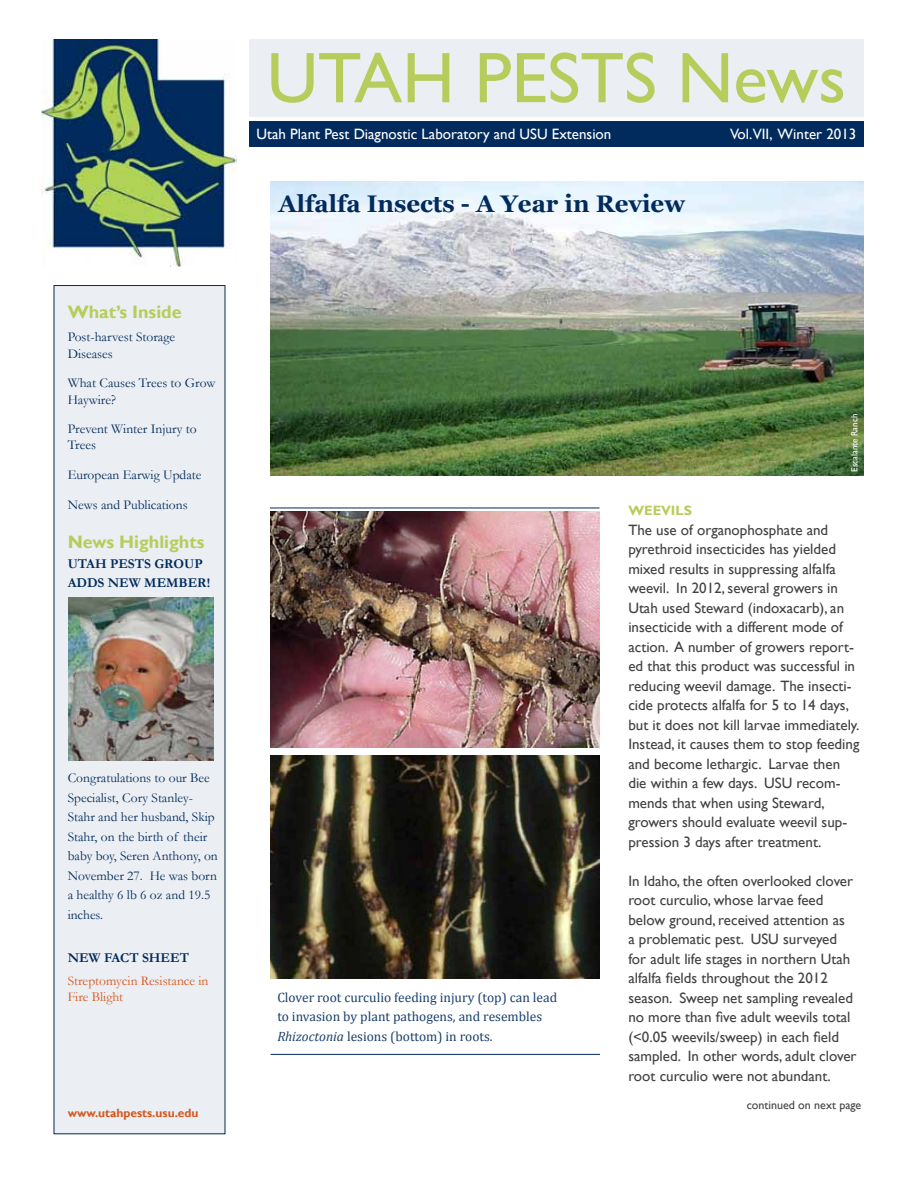
<style>
.page{position:relative;width:918px;height:1188px;background:#fff}
.page>*{position:absolute;margin:0;border:0;box-sizing:border-box;transform-origin:0 0}
.t1{font:72px "Gill Sans";color:#b8cc5c}
.t2{font:700 24px "Georgia";color:#002b5c}
.t3{font:700 18px "Gill Sans";color:#b8cc5c}
.t4{font:15px/19.5px "Gill Sans";color:#414042}
.t5{font:15px "Gill Sans";color:#fff}
.t6{font:13.5px/19.5px "Garamond";color:#002b5c}
.t7{font:13.5px/19.5px "Cambria";color:#1a406c}
.t8{font:700 13.5px/19.5px "Garamond";color:#002b5c}
.t9{font:13.5px/16.2px "Garamond";color:#d6561d}
.t10{font:700 13.5px "Gill Sans";color:#b8cc5c}
.t11{font:700 12px "Gill Sans";color:#d6561d}
.t12{font:12px "Gill Sans";color:#414042}
.t13{font:9px "Gill Sans";color:#fff}
.s1{font-style:italic}
</style>
<div class="page">
<img style="left:270px;top:181px;width:593px;height:294px">
<div style="left:249px;top:39px;width:615px;height:78px;background:#ebeef2"></div>
<div style="left:54px;top:286px;width:171px;height:848px;background:#ebeef2"></div>
<div style="left:249px;top:122px;width:615px;height:25px;background:#002b5c"></div>
<img style="left:41px;top:40px;width:196px;height:227px">
<div style="left:46px;top:249px;width:39px;height:26px;background:#fff"></div>
<div style="left:90px;top:249px;width:38px;height:26px;background:#fff"></div>
<div style="left:196px;top:249px;width:38px;height:26px;background:#fff"></div>
<div style="left:148px;top:250px;width:22px;height:26px;background:#fff"></div>
<hr style="left:270px;top:508px;width:329px;height:1px;background:#002b5c">
<hr style="left:271px;top:1054px;width:329px;height:1px;background:#002b5c">
<img style="left:271px;top:511px;width:328px;height:236px">
<img style="left:271px;top:756px;width:329px;height:223px">
<img style="left:69px;top:598px;width:145px;height:162px">
<p class="t3" style="left:68px;top:302px;width:115px">What’s Inside</p>
<p class="t6" style="left:68px;top:329px;width:109px;line-height:16.2px">Post-harvest Storage<br>Diseases</p>
<p class="t6" style="left:68px;top:375px;width:149px;line-height:16.2px">What Causes Trees to Grow<br>Haywire?</p>
<p class="t6" style="left:68px;top:421px;width:131px;line-height:16.2px">Prevent Winter Injury to<br>Trees</p>
<p class="t6" style="left:68px;top:465px;width:135px">European Earwig Update</p>
<p class="t6" style="left:68px;top:494px;width:121px">News and Publications</p>
<p class="t3" style="left:68px;top:532px;width:138px">News Highlights</p>
<p class="t8" style="left:68px;top:554px;width:144px">UTAH PESTS GROUP<br>ADDS NEW MEMBER!</p>
<p class="t6" style="left:68px;top:768px;width:152px">Congratulations to our Bee<br>Specialist, Cory Stanley-<br>Stahr and her husband, Skip<br>Stahr, on the birth of their baby boy, Seren Anthony, on<br>November 27. He was born a healthy 6 lb 6 oz and 19.5 inches.</p>
<p class="t8" style="left:68px;top:948px;width:123px">NEW FACT SHEET</p>
<p class="t9" style="left:68px;top:973px;width:142px">Streptomycin Resistance in<br>Fire Blight</p>
<p class="t11" style="left:68px;top:1105px;width:132px">www.utahpests.usu.edu</p>
<h1 class="t1" style="left:267px;top:36px;width:581px">UTAH PESTS News</h1>
<p class="t5" style="left:257px;top:125px;width:356px">Utah Plant Pest Diagnostic Laboratory and USU Extension</p>
<p class="t5" style="left:730px;top:125px;width:128px">Vol.VII, Winter 2013</p>
<h2 class="t2" style="left:279px;top:188px;width:408px">Alfalfa Insects - A Year in Review</h2>
<p class="t13" style="left:849px;top:472px;width:60px;rotate:-90deg">Escalante Ranch</p>
<p class="t7" style="left:277px;top:987px;width:281px">Clover root curculio feeding injury (top) can lead to invasion by plant pathogens, and resembles<br><span class="s1">Rhizoctonia</span> lesions (bottom) in roots.</p>
<p class="t10" style="left:628px;top:503px;width:65px">WEEVILS</p>
<p class="t4" style="left:628px;top:520px;width:233px">The use of organophosphate and pyrethroid insecticides has yielded mixed results in suppressing alfalfa weevil. In 2012, several growers in Utah used Steward (indoxacarb), an insecticide with a different mode of action. A number of growers report&shy;ed that this product was successful in reducing weevil damage. The insecti&shy;cide protects alfalfa for 5 to 14 days, but it does not kill larvae immediately.<br>Instead, it causes them to stop feeding and become lethargic. Larvae then die within a few days. USU recom&shy;mends that when using Steward, growers should evaluate weevil sup&shy;pression 3 days after treatment.</p>
<p class="t4" style="left:628px;top:871px;width:230px">In Idaho, the often overlooked clover root curculio, whose larvae feed below ground, received attention as<br>a problematic pest. USU surveyed for adult life stages in northern Utah alfalfa fields throughout the 2012 season. Sweep net sampling revealed no more than five adult weevils total (&lt;0.05 weevils/sweep) in each field sampled. In other words, adult clover root curculio were not abundant.</p>
<p class="t12" style="left:747px;top:1098px;width:116px">continued on next page</p>
</div>
